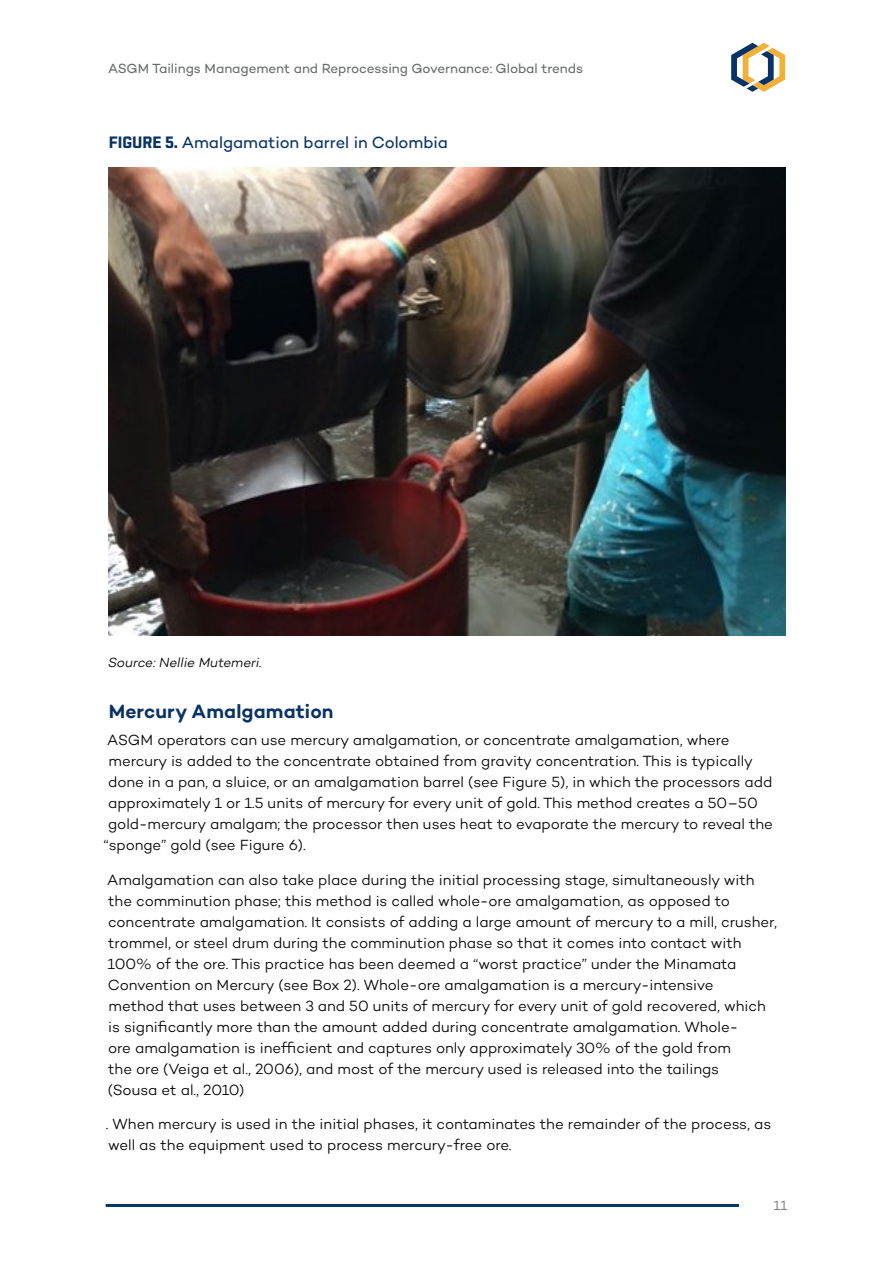
<style>
.page{position:relative;width:893px;height:1263px;background:#fff}
.page>*{position:absolute;margin:0;border:0;box-sizing:border-box;transform-origin:0 0}
.t1{font:600 19.5px "Campton";letter-spacing:.005em;color:#093266}
.t2{font:16.5px "Campton";letter-spacing:-.005em;color:#093266}
.t3{font:300 15px/21px "Campton";letter-spacing:-.005em;color:#000}
.t4{font:13.5px "Campton";letter-spacing:-.005em;color:#696c6d}
.t5{font:italic 300 13.5px "Campton";color:#000}
.t6{font:300 13.5px "Campton";color:#696c6d}
.s1{font-family:"Shentox";font-weight:700}
</style>
<div class="page">
<svg style="left:731px;top:43px;width:54px;height:49px"></svg>
<hr style="left:106px;top:1204px;width:633px;height:3px;background:#093266">
<img style="left:108px;top:168px;width:677px;height:468px">
<p class="t4" style="left:108px;top:60px;width:476px">ASGM Tailings Management and Reprocessing Governance: Global trends</p>
<p class="t2" style="left:109px;top:132px;width:341px"><span class="s1">FIGURE 5.</span> Amalgamation barrel in Colombia</p>
<p class="t5" style="left:108px;top:653px;width:155px">Source: Nellie Mutemeri.</p>
<h1 class="t1" style="left:109px;top:698px;width:226px">Mercury Amalgamation</h1>
<p class="t3" style="left:107px;top:729px;width:624px">ASGM operators can use mercury amalgamation, or concentrate amalgamation, where</p>
<p class="t3" style="left:109px;top:750px;width:646px">mercury is added to the concentrate obtained from gravity concentration. This is typically</p>
<p class="t3" style="left:108px;top:771px;width:666px">done in a pan, a sluice, or an amalgamation barrel (see Figure 5), in which the processors add</p>
<p class="t3" style="left:108px;top:792px;width:651px">approximately 1 or 1.5 units of mercury for every unit of gold. This method creates a 50–50</p>
<p class="t3" style="left:108px;top:813px;width:666px">gold-mercury amalgam; the processor then uses heat to evaporate the mercury to reveal the</p>
<p class="t3" style="left:104px;top:834px;width:204px">“sponge” gold (see Figure 6).</p>
<p class="t3" style="left:107px;top:869px;width:671px">Amalgamation can also take place during the initial processing stage, simultaneously with the comminution phase; this method is called whole-ore amalgamation, as opposed to concentrate amalgamation. It consists of adding a large amount of mercury to a mill, crusher, trommel, or steel drum during the comminution phase so that it comes into contact with 100% of the ore. This practice has been deemed a “worst practice” under the Minamata Convention on Mercury (see Box 2). Whole-ore amalgamation is a mercury-intensive<br>method that uses between 3 and 50 units of mercury for every unit of gold recovered, which is significantly more than the amount added during concentrate amalgamation. Whole-<br>ore amalgamation is inefficient and captures only approximately 30% of the gold from<br>the ore (Veiga et al., 2006), and most of the mercury used is released into the tailings<br>(Sousa et al., 2010)</p>
<p class="t3" style="left:106px;top:1113px;width:667px">. When mercury is used in the initial phases, it contaminates the remainder of the process, as well as the equipment used to process mercury-free ore.</p>
<p class="t6" style="left:773px;top:1197px;width:15px">11</p>
</div>
